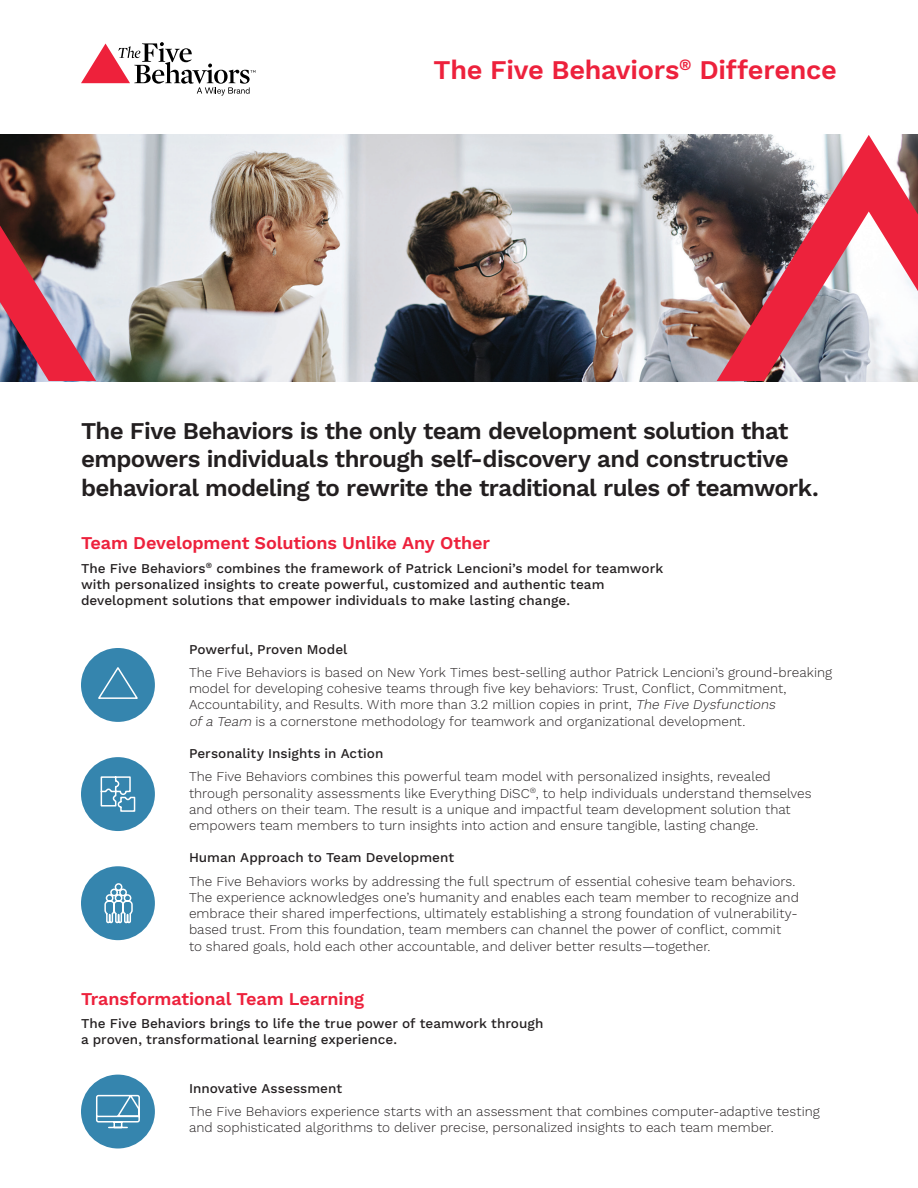
<style>
.page{position:relative;width:918px;height:1188px;background:#fff}
.page>*{position:absolute;margin:0;border:0;box-sizing:border-box;transform-origin:0 0}
.t1{font:600 27px "Work Sans";letter-spacing:-.01em;color:#ed213c}
.t2{font:600 24px/28.8px "Work Sans";letter-spacing:-.025em;color:#231f20}
.t3{font:600 18px "Work Sans";letter-spacing:-.01em;color:#ed213c}
.t4{font:300 13.5px/16.2px "Work Sans";color:#231f20}
.t5{font:500 13.5px/16.2px "Work Sans";color:#231f20}
.s1{font-style:italic}
</style>
<div class="page">
<svg style="left:81px;top:42px;width:175px;height:54px"></svg>
<div style="left:81px;top:866px;width:74px;height:74px;background:#3585ae;border-radius:50%"></div>
<svg style="left:104px;top:883px;width:29px;height:41px"></svg>
<div style="left:81px;top:1075px;width:74px;height:74px;background:#3585ae;border-radius:50%"></div>
<svg style="left:96px;top:1094px;width:44px;height:35px"></svg>
<div style="left:81px;top:757px;width:74px;height:74px;background:#3585ae;border-radius:50%"></div>
<svg style="left:100px;top:776px;width:36px;height:36px"></svg>
<div style="left:81px;top:648px;width:74px;height:74px;background:#3585ae;border-radius:50%"></div>
<svg style="left:98px;top:667px;width:40px;height:32px"></svg>
<img style="left:0;top:135px;width:717px;height:246px">
<svg style="left:717px;top:135px;width:201px;height:246px"></svg>
<svg style="left:0;top:225px;width:96px;height:156px;background:#a35869"></svg>
<p class="t1" style="left:434px;top:54px;width:405px">The Five Behaviors<sup>®</sup> Difference</p>
<p class="t2" style="left:81px;top:417px;width:739px">The Five Behaviors is the only team development solution that empowers individuals through self-discovery and constructive behavioral modeling to rewrite the traditional rules of teamwork.</p>
<p class="t3" style="left:81px;top:532px;width:411px">Team Development Solutions Unlike Any Other</p>
<p class="t5" style="left:81px;top:560px;width:584px">The Five Behaviors<sup>®</sup> combines the framework of Patrick Lencioni’s model for teamwork with personalized insights to create powerful, customized and authentic team development solutions that empower individuals to make lasting change.</p>
<p class="t5" style="left:189px;top:641px;width:160px">Powerful, Proven Model</p>
<p class="t4" style="left:189px;top:665px;width:645px">The Five Behaviors is based on New York Times best-selling author Patrick Lencioni’s ground-breaking model for developing cohesive teams through five key behaviors: Trust, Conflict, Commitment, Accountability, and Results. With more than 3.2 million copies in print, <span class="s1">The Five Dysfunctions<br>of a Team</span> is a cornerstone methodology for teamwork and organizational development.</p>
<p class="t5" style="left:189px;top:746px;width:196px">Personality Insights in Action</p>
<p class="t4" style="left:189px;top:769px;width:624px">The Five Behaviors combines this powerful team model with personalized insights, revealed through personality assessments like Everything DiSC<sup>®</sup>, to help individuals understand themselves and others on their team. The result is a unique and impactful team development solution that empowers team members to turn insights into action and ensure tangible, lasting change.</p>
<p class="t5" style="left:189px;top:850px;width:267px">Human Approach to Team Development</p>
<p class="t4" style="left:189px;top:874px;width:611px">The Five Behaviors works by addressing the full spectrum of essential cohesive team behaviors.<br>The experience acknowledges one’s humanity and enables each team member to recognize and embrace their shared imperfections, ultimately establishing a strong foundation of vulnerability&shy;based trust. From this foundation, team members can channel the power of conflict, commit<br>to shared goals, hold each other accountable, and deliver better results—together.</p>
<p class="t3" style="left:81px;top:988px;width:285px">Transformational Team Learning</p>
<p class="t5" style="left:81px;top:1016px;width:464px">The Five Behaviors brings to life the true power of teamwork through a proven, transformational learning experience.</p>
<p class="t5" style="left:189px;top:1081px;width:155px">Innovative Assessment</p>
<p class="t4" style="left:189px;top:1104px;width:632px">The Five Behaviors experience starts with an assessment that combines computer-adaptive testing and sophisticated algorithms to deliver precise, personalized insights to each team member.</p>
</div>
